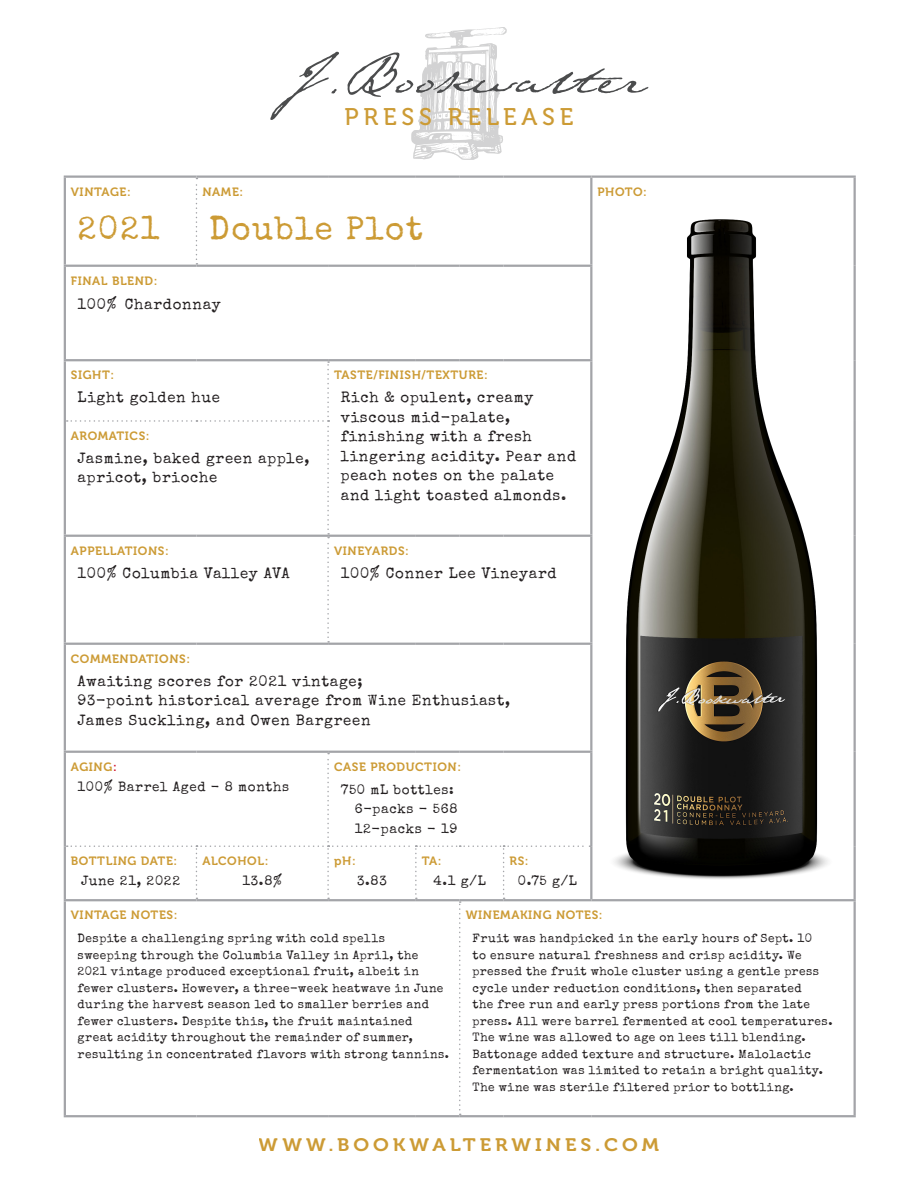
<style>
.page{position:relative;width:918px;height:1188px;background:#fff}
.page>*{position:absolute;margin:0;border:0;box-sizing:border-box;transform-origin:0 0}
.t1{font:33px "Special Elite";letter-spacing:.05em;color:#cc9b35}
.t2{font:24px "Museo 500";letter-spacing:.2em;color:#cc9b35}
.t3{font:18px "Museo 700";letter-spacing:.2em;color:#cc9b35;scale:1.1 1}
.t4{font:15px/19.5px "Special Elite";letter-spacing:.05em;color:#231f20}
.t5{font:13.5px "Special Elite";letter-spacing:.05em;color:#231f20}
.t6{font:12px/16.5px "Special Elite";letter-spacing:.04em;color:#231f20}
.t7{font:12px "Museo 700";letter-spacing:.05em;color:#cc9b35}
.s1{color:#d10f2a}
</style>
<div class="page">
<svg style="left:67px;top:361px;width:262px;height:282px"></svg>
<svg style="left:67px;top:753px;width:523px;height:362px"></svg>
<svg style="left:196px;top:178px;width:1px;height:87px"></svg>
<hr style="left:64px;top:267px;width:2px;height:92px;background:#a3a4a8">
<hr style="left:64px;top:361px;width:2px;height:60px;background:#a3a4a8">
<hr style="left:64px;top:421px;width:2px;height:114px;background:#a3a4a8">
<hr style="left:64px;top:176px;width:132px;height:2px;background:#a3a4a8">
<hr style="left:64px;top:178px;width:2px;height:87px;background:#a3a4a8">
<hr style="left:196px;top:176px;width:132px;height:2px;background:#a3a4a8">
<hr style="left:328px;top:176px;width:88px;height:2px;background:#a3a4a8">
<hr style="left:416px;top:176px;width:44px;height:2px;background:#a3a4a8">
<hr style="left:460px;top:176px;width:44px;height:2px;background:#a3a4a8">
<hr style="left:504px;top:176px;width:87px;height:2px;background:#a3a4a8">
<hr style="left:64px;top:265px;width:132px;height:2px;background:#a3a4a8">
<hr style="left:196px;top:265px;width:132px;height:2px;background:#a3a4a8">
<hr style="left:328px;top:265px;width:88px;height:2px;background:#a3a4a8">
<hr style="left:416px;top:265px;width:44px;height:2px;background:#a3a4a8">
<hr style="left:460px;top:265px;width:44px;height:2px;background:#a3a4a8">
<hr style="left:504px;top:265px;width:88px;height:2px;background:#a3a4a8">
<hr style="left:64px;top:359px;width:132px;height:2px;background:#a3a4a8">
<hr style="left:196px;top:359px;width:132px;height:2px;background:#a3a4a8">
<hr style="left:328px;top:359px;width:88px;height:2px;background:#a3a4a8">
<hr style="left:416px;top:359px;width:44px;height:2px;background:#a3a4a8">
<hr style="left:460px;top:359px;width:44px;height:2px;background:#a3a4a8">
<hr style="left:504px;top:359px;width:88px;height:2px;background:#a3a4a8">
<hr style="left:64px;top:535px;width:132px;height:2px;background:#a3a4a8">
<hr style="left:64px;top:537px;width:2px;height:106px;background:#a3a4a8">
<hr style="left:196px;top:535px;width:132px;height:2px;background:#a3a4a8">
<hr style="left:328px;top:535px;width:88px;height:2px;background:#a3a4a8">
<hr style="left:416px;top:535px;width:44px;height:2px;background:#a3a4a8">
<hr style="left:460px;top:535px;width:44px;height:2px;background:#a3a4a8">
<hr style="left:504px;top:535px;width:88px;height:2px;background:#a3a4a8">
<hr style="left:64px;top:645px;width:2px;height:106px;background:#a3a4a8">
<hr style="left:64px;top:751px;width:132px;height:2px;background:#a3a4a8">
<hr style="left:64px;top:753px;width:2px;height:93px;background:#a3a4a8">
<hr style="left:196px;top:751px;width:132px;height:2px;background:#a3a4a8">
<hr style="left:328px;top:751px;width:88px;height:2px;background:#a3a4a8">
<hr style="left:416px;top:751px;width:44px;height:2px;background:#a3a4a8">
<hr style="left:460px;top:751px;width:44px;height:2px;background:#a3a4a8">
<hr style="left:504px;top:751px;width:88px;height:2px;background:#a3a4a8">
<hr style="left:64px;top:846px;width:2px;height:53px;background:#a3a4a8">
<hr style="left:64px;top:899px;width:132px;height:2px;background:#a3a4a8">
<hr style="left:64px;top:901px;width:2px;height:214px;background:#a3a4a8">
<hr style="left:196px;top:899px;width:132px;height:2px;background:#a3a4a8">
<hr style="left:328px;top:899px;width:88px;height:2px;background:#a3a4a8">
<hr style="left:416px;top:899px;width:44px;height:2px;background:#a3a4a8">
<hr style="left:460px;top:899px;width:44px;height:2px;background:#a3a4a8">
<hr style="left:504px;top:899px;width:87px;height:2px;background:#a3a4a8">
<hr style="left:854px;top:901px;width:2px;height:214px;background:#a3a4a8">
<hr style="left:64px;top:1115px;width:132px;height:2px;background:#a3a4a8">
<hr style="left:196px;top:1115px;width:132px;height:2px;background:#a3a4a8">
<hr style="left:328px;top:1115px;width:88px;height:2px;background:#a3a4a8">
<hr style="left:416px;top:1115px;width:44px;height:2px;background:#a3a4a8">
<hr style="left:460px;top:1115px;width:44px;height:2px;background:#a3a4a8">
<hr style="left:504px;top:1115px;width:87px;height:2px;background:#a3a4a8">
<hr style="left:591px;top:1115px;width:265px;height:2px;background:#a3a4a8">
<hr style="left:591px;top:176px;width:265px;height:2px;background:#a3a4a8">
<hr style="left:590px;top:178px;width:2px;height:87px;background:#a3a4a8">
<hr style="left:854px;top:178px;width:2px;height:88px;background:#a3a4a8">
<hr style="left:590px;top:267px;width:2px;height:92px;background:#a3a4a8">
<hr style="left:854px;top:266px;width:2px;height:94px;background:#a3a4a8">
<hr style="left:590px;top:361px;width:2px;height:60px;background:#a3a4a8">
<hr style="left:854px;top:360px;width:2px;height:61px;background:#a3a4a8">
<hr style="left:590px;top:421px;width:2px;height:114px;background:#a3a4a8">
<hr style="left:854px;top:421px;width:2px;height:115px;background:#a3a4a8">
<hr style="left:590px;top:537px;width:2px;height:106px;background:#a3a4a8">
<hr style="left:854px;top:536px;width:2px;height:108px;background:#a3a4a8">
<hr style="left:590px;top:645px;width:2px;height:106px;background:#a3a4a8">
<hr style="left:854px;top:644px;width:2px;height:108px;background:#a3a4a8">
<hr style="left:590px;top:753px;width:2px;height:93px;background:#a3a4a8">
<hr style="left:854px;top:752px;width:2px;height:94px;background:#a3a4a8">
<hr style="left:590px;top:846px;width:2px;height:53px;background:#a3a4a8">
<hr style="left:854px;top:846px;width:2px;height:53px;background:#a3a4a8">
<hr style="left:591px;top:899px;width:265px;height:2px;background:#a3a4a8">
<hr style="left:64px;top:643px;width:132px;height:2px;background:#a3a4a8">
<hr style="left:196px;top:643px;width:132px;height:2px;background:#a3a4a8">
<hr style="left:328px;top:643px;width:88px;height:2px;background:#a3a4a8">
<hr style="left:416px;top:643px;width:44px;height:2px;background:#a3a4a8">
<hr style="left:460px;top:643px;width:44px;height:2px;background:#a3a4a8">
<hr style="left:504px;top:643px;width:88px;height:2px;background:#a3a4a8">
<img style="left:614px;top:219px;width:214px;height:660px">
<svg style="left:270px;top:52px;width:69px;height:68px"></svg>
<svg style="left:348px;top:27px;width:300px;height:133px"></svg>
<p class="t2" style="left:344px;top:103px;width:231px">PRESS RELEASE</p>
<p class="t7" style="left:71px;top:185px;width:61px">VINTAGE:</p>
<p class="t1" style="left:78px;top:207px;width:83px">2021</p>
<p class="t7" style="left:202px;top:185px;width:42px">NAME:</p>
<p class="t1" style="left:209px;top:207px;width:215px">Double Plot</p>
<p class="t7" style="left:71px;top:274px;width:88px">FINAL BLEND:</p>
<p class="t4" style="left:78px;top:295px;width:145px">100% Chardonnay</p>
<p class="t7" style="left:597px;top:185px;width:51px">PHOTO:</p>
<p class="t7" style="left:71px;top:369px;width:45px">SIGHT:</p>
<p class="t4" style="left:78px;top:388px;width:144px">Light golden hue</p>
<p class="t7" style="left:71px;top:429px;width:80px">AROMATICS:</p>
<p class="t4" style="left:78px;top:448px;width:233px">Jasmine, baked green apple, apricot, brioche</p>
<p class="t7" style="left:71px;top:544px;width:99px">APPELLATIONS:</p>
<p class="t4" style="left:78px;top:563px;width:214px">100% Columbia Valley AVA</p>
<p class="t7" style="left:334px;top:369px;width:155px">TASTE/FINISH/TEXTURE:</p>
<p class="t4" style="left:341px;top:388px;width:237px">Rich &amp; opulent, creamy viscous mid-palate, finishing with a fresh lingering acidity. Pear and peach notes on the palate and light toasted almonds.</p>
<p class="t7" style="left:334px;top:544px;width:76px">VINEYARDS:</p>
<p class="t4" style="left:341px;top:563px;width:217px">100% Conner Lee Vineyard</p>
<p class="t7" style="left:71px;top:652px;width:121px">COMMENDATIONS:</p>
<p class="t4" style="left:78px;top:671px;width:434px">Awaiting scores for 2021 vintage;<br>93-point historical average from Wine Enthusiast,<br>James Suckling, and Owen Bargreen</p>
<p class="t7" style="left:71px;top:760px;width:48px">AGING<span class="s1">:</span></p>
<p class="t5" style="left:78px;top:778px;width:213px">100% Barrel Aged - 8 months</p>
<p class="t7" style="left:334px;top:760px;width:128px">CASE PRODUCTION:</p>
<p class="t5" style="left:341px;top:781px;width:115px">750 mL bottles:</p>
<p class="t5" style="left:355px;top:800px;width:104px">6-packs - 568</p>
<p class="t5" style="left:355px;top:820px;width:104px">12-packs - 19</p>
<p class="t7" style="left:71px;top:855px;width:108px">BOTTLING DATE:</p>
<p class="t5" style="left:81px;top:872px;width:100px">June 21, 2022</p>
<p class="t7" style="left:202px;top:855px;width:67px">ALCOHOL:</p>
<p class="t5" style="left:242px;top:872px;width:41px">13.8%</p>
<p class="t7" style="left:334px;top:855px;width:23px">pH:</p>
<p class="t5" style="left:357px;top:872px;width:31px">3.83</p>
<p class="t7" style="left:422px;top:855px;width:21px">TA:</p>
<p class="t5" style="left:434px;top:872px;width:54px">4.1 g/L</p>
<p class="t7" style="left:510px;top:855px;width:21px">RS:</p>
<p class="t5" style="left:518px;top:872px;width:61px">0.75 g/L</p>
<p class="t7" style="left:71px;top:909px;width:108px">VINTAGE NOTES:</p>
<p class="t6" style="left:78px;top:930px;width:373px">Despite a challenging spring with cold spells<br>sweeping through the Columbia Valley in April, the 2021 vintage produced exceptional fruit, albeit in fewer clusters. However, a three-week heatwave in June during the harvest season led to smaller berries and fewer clusters. Despite this, the fruit maintained great acidity throughout the remainder of summer, resulting in concentrated flavors with strong tannins.</p>
<p class="t7" style="left:466px;top:909px;width:138px">WINEMAKING NOTES:</p>
<p class="t6" style="left:472px;top:930px;width:362px">Fruit was handpicked in the early hours of Sept. 10<br>to ensure natural freshness and crisp acidity. We pressed the fruit whole cluster using a gentle press cycle under reduction conditions, then separated<br>the free run and early press portions from the late press. All were barrel fermented at cool temperatures.<br>The wine was allowed to age on lees till blending.<br>Battonage added texture and structure. Malolactic fermentation was limited to retain a bright quality.<br>The wine was sterile filtered prior to bottling.</p>
<h3 class="t3" style="left:259px;top:1135px;width:365px">WWW.BOOKWALTERWINES.COM</h3>
</div>
